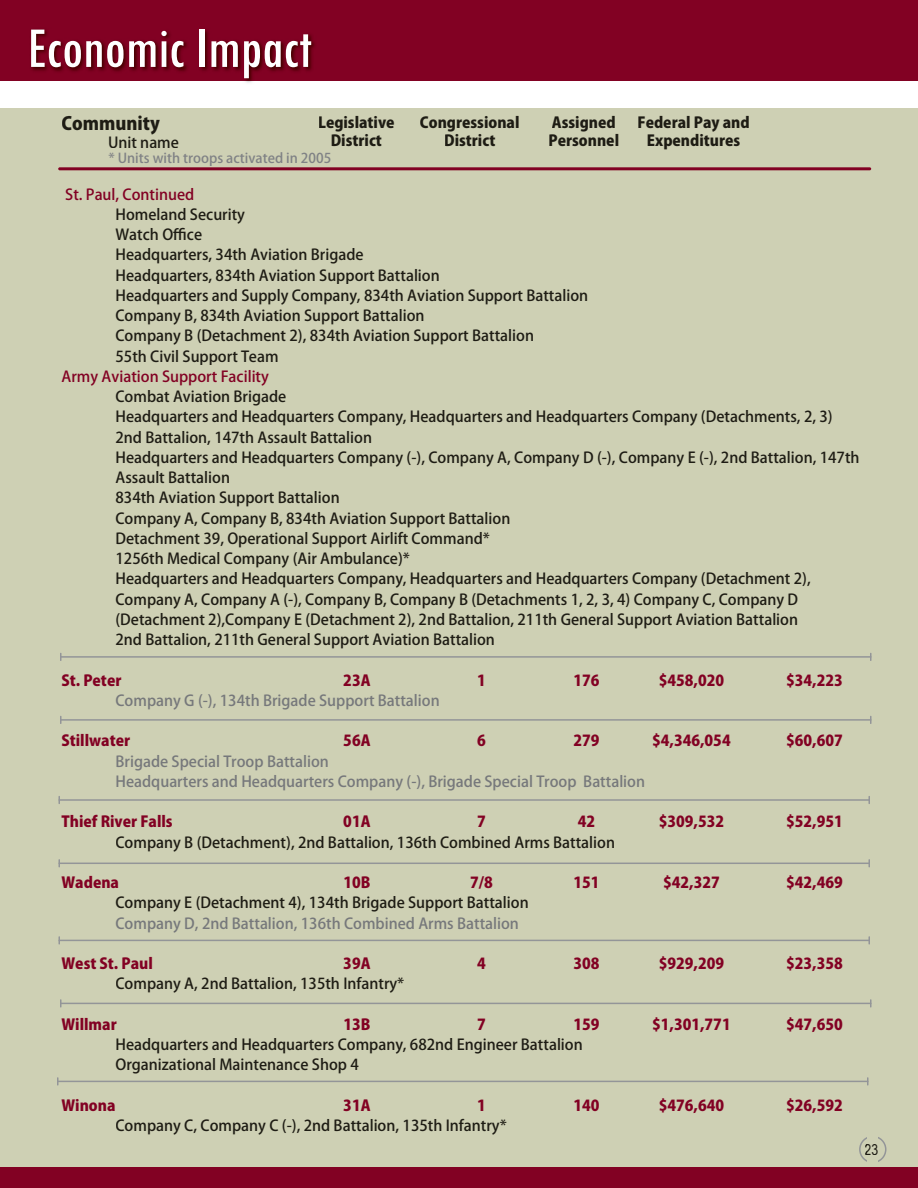
<style>
.page{position:relative;width:918px;height:1188px;background:#fff}
.page>*{position:absolute;margin:0;border:0;box-sizing:border-box;transform-origin:0 0}
.t1{font:condensed 60px "Tw Cen";letter-spacing:-.01em;color:#fff}
.t2{font:800 18px "Koz Go Pro";color:#1e1c14}
.t3{font:500 15px/20.2px "Koz Go Pro";color:#1e1c14}
.t4{font:800 15px "Koz Go Pro";color:#820123}
.t5{font:500 15px/20.2px "Koz Go Pro";color:#76787b}
.t6{font:800 15px/18px "Koz Go Pro";color:#1e1c14;text-align:center}
.t7{font:500 15px "Koz Go Pro";color:#820123}
.t8{font:15px "Arial Narrow";color:#1e1c14}
.t9{font:500 13.5px "Koz Go Pro";color:#808285}
</style>
<div class="page">
<div style="left:0;top:108px;width:918px;height:1080px;background:#ced0b4"></div>
<svg style="left:859px;top:1137px;width:27px;height:25px"></svg>
<div style="left:867px;top:1144px;width:11px;height:11px;background:#ced0b4"></div>
<div style="left:0;top:0;width:918px;height:81px;background:#820123"></div>
<div style="left:0;top:1167px;width:918px;height:21px;background:#820123"></div>
<img style="left:31px;top:29px;width:284px;height:54px">
<hr style="left:58px;top:167px;width:813px;height:3px;background:#820123;border-radius:2px">
<hr style="left:60px;top:656px;width:812px;height:2px;background:#939598">
<svg style="left:60px;top:653px;width:2px;height:8px"></svg>
<svg style="left:870px;top:653px;width:2px;height:8px"></svg>
<hr style="left:60px;top:719px;width:812px;height:2px;background:#939598">
<svg style="left:60px;top:716px;width:2px;height:8px"></svg>
<svg style="left:870px;top:716px;width:2px;height:8px"></svg>
<hr style="left:58px;top:799px;width:812px;height:2px;background:#939598">
<svg style="left:58px;top:796px;width:2px;height:8px"></svg>
<svg style="left:868px;top:796px;width:2px;height:8px"></svg>
<hr style="left:58px;top:863px;width:812px;height:1px;background:#939598">
<svg style="left:58px;top:859px;width:2px;height:8px"></svg>
<svg style="left:868px;top:859px;width:2px;height:8px"></svg>
<hr style="left:58px;top:940px;width:812px;height:1px;background:#939598">
<svg style="left:58px;top:936px;width:2px;height:9px"></svg>
<svg style="left:868px;top:936px;width:2px;height:9px"></svg>
<hr style="left:60px;top:1003px;width:812px;height:1px;background:#939598">
<svg style="left:60px;top:999px;width:2px;height:9px"></svg>
<svg style="left:870px;top:999px;width:2px;height:9px"></svg>
<hr style="left:57px;top:1081px;width:811px;height:1px;background:#939598">
<h1 class="t1" style="left:27px;top:12px;width:287px">Economic Impact</h1>
<p class="t2" style="left:62px;top:112px;width:100px">Community</p>
<p class="t6" style="left:638px;top:114px;width:114px">Federal Pay and<br>Expenditures</p>
<p class="t6" style="left:548px;top:114px;width:72px;text-align:left">Assigned<br>Personnel</p>
<p class="t6" style="left:318px;top:114px;width:78px">Legislative<br>District</p>
<p class="t6" style="left:420px;top:114px;width:101px">Congressional</p>
<p class="t3" style="left:108px;top:133px;width:72px">Unit name</p>
<p class="t6" style="left:444px;top:132px;width:53px">District</p>
<p class="t9" style="left:108px;top:150px;width:224px">* Units with troops activated in 2005</p>
<p class="t7" style="left:65px;top:184px;width:131px">St. Paul, Continued</p>
<p class="t3" style="left:116px;top:205px;width:474px">Homeland Security<br>Watch Office<br>Headquarters, 34th Aviation Brigade<br>Headquarters, 834th Aviation Support Battalion<br>Headquarters and Supply Company, 834th Aviation Support Battalion Company B, 834th Aviation Support Battalion<br>Company B (Detachment 2), 834th Aviation Support Battalion<br>55th Civil Support Team</p>
<p class="t7" style="left:62px;top:367px;width:209px">Army Aviation Support Facility</p>
<p class="t3" style="left:116px;top:387px;width:746px">Combat Aviation Brigade<br>Headquarters and Headquarters Company, Headquarters and Headquarters Company (Detachments, 2, 3)<br>2nd Battalion, 147th Assault Battalion<br>Headquarters and Headquarters Company (-), Company A, Company D (-), Company E (-), 2nd Battalion, 147th Assault Battalion<br>834th Aviation Support Battalion<br>Company A, Company B, 834th Aviation Support Battalion<br>Detachment 39, Operational Support Airlift Command*<br>1256th Medical Company (Air Ambulance)*<br>Headquarters and Headquarters Company, Headquarters and Headquarters Company (Detachment 2), Company A, Company A (-), Company B, Company B (Detachments 1, 2, 3, 4) Company C, Company D (Detachment 2),Company E (Detachment 2), 2nd Battalion, 211th General Support Aviation Battalion<br>2nd Battalion, 211th General Support Aviation Battalion</p>
<p class="t4" style="left:62px;top:670px;width:61px">St. Peter</p>
<p class="t4" style="left:343px;top:670px;width:29px">23A</p>
<p class="t4" style="left:477px;top:670px;width:10px">1</p>
<p class="t4" style="left:573px;top:670px;width:28px">176</p>
<p class="t4" style="left:659px;top:670px;width:67px">$458,020</p>
<p class="t4" style="left:786px;top:670px;width:58px">$34,223</p>
<p class="t5" style="left:116px;top:691px;width:326px">Company G (-), 134th Brigade Support Battalion</p>
<p class="t4" style="left:61px;top:731px;width:70px">Stillwater</p>
<p class="t4" style="left:343px;top:731px;width:29px">56A</p>
<p class="t4" style="left:477px;top:731px;width:10px">6</p>
<p class="t4" style="left:573px;top:731px;width:28px">279</p>
<p class="t4" style="left:652px;top:731px;width:80px">$4,346,054</p>
<p class="t4" style="left:786px;top:731px;width:58px">$60,607</p>
<p class="t5" style="left:116px;top:752px;width:531px">Brigade Special Troop Battalion<br>Headquarters and Headquarters Company (-), Brigade Special Troop Battalion</p>
<p class="t4" style="left:62px;top:812px;width:113px">Thief River Falls</p>
<p class="t4" style="left:343px;top:812px;width:29px">01A</p>
<p class="t4" style="left:477px;top:812px;width:10px">7</p>
<p class="t4" style="left:578px;top:812px;width:19px">42</p>
<p class="t4" style="left:659px;top:812px;width:67px">$309,532</p>
<p class="t4" style="left:786px;top:812px;width:58px">$52,951</p>
<p class="t3" style="left:116px;top:833px;width:501px">Company B (Detachment), 2nd Battalion, 136th Combined Arms Battalion</p>
<p class="t4" style="left:62px;top:873px;width:59px">Wadena</p>
<p class="t4" style="left:343px;top:873px;width:29px">10B</p>
<p class="t4" style="left:470px;top:873px;width:24px">7/8</p>
<p class="t4" style="left:573px;top:873px;width:28px">151</p>
<p class="t4" style="left:663px;top:873px;width:58px">$42,327</p>
<p class="t4" style="left:786px;top:873px;width:58px">$42,469</p>
<p class="t3" style="left:116px;top:893px;width:415px">Company E (Detachment 4), 134th Brigade Support Battalion</p>
<p class="t5" style="left:116px;top:914px;width:405px">Company D, 2nd Battalion, 136th Combined Arms Battalion</p>
<p class="t4" style="left:62px;top:954px;width:93px">West St. Paul</p>
<p class="t4" style="left:343px;top:954px;width:29px">39A</p>
<p class="t4" style="left:477px;top:954px;width:10px">4</p>
<p class="t4" style="left:573px;top:954px;width:28px">308</p>
<p class="t4" style="left:659px;top:954px;width:67px">$929,209</p>
<p class="t4" style="left:786px;top:954px;width:58px">$23,358</p>
<p class="t3" style="left:116px;top:974px;width:290px">Company A, 2nd Battalion, 135th Infantry*</p>
<p class="t4" style="left:62px;top:1015px;width:57px">Willmar</p>
<p class="t4" style="left:343px;top:1015px;width:29px">13B</p>
<p class="t4" style="left:477px;top:1015px;width:10px">7</p>
<p class="t4" style="left:573px;top:1015px;width:28px">159</p>
<p class="t4" style="left:652px;top:1015px;width:80px">$1,301,771</p>
<p class="t4" style="left:786px;top:1015px;width:58px">$47,650</p>
<p class="t3" style="left:116px;top:1035px;width:469px">Headquarters and Headquarters Company, 682nd Engineer Battalion<br>Organizational Maintenance Shop 4</p>
<p class="t4" style="left:62px;top:1096px;width:56px">Winona</p>
<p class="t4" style="left:343px;top:1096px;width:29px">31A</p>
<p class="t4" style="left:477px;top:1096px;width:10px">1</p>
<p class="t4" style="left:573px;top:1096px;width:28px">140</p>
<p class="t4" style="left:659px;top:1096px;width:67px">$476,640</p>
<p class="t4" style="left:786px;top:1096px;width:58px">$26,592</p>
<p class="t3" style="left:116px;top:1116px;width:393px">Company C, Company C (-), 2nd Battalion, 135th Infantry*</p>
<p class="t8" style="left:865px;top:1138px;width:15px">23</p>
</div>
